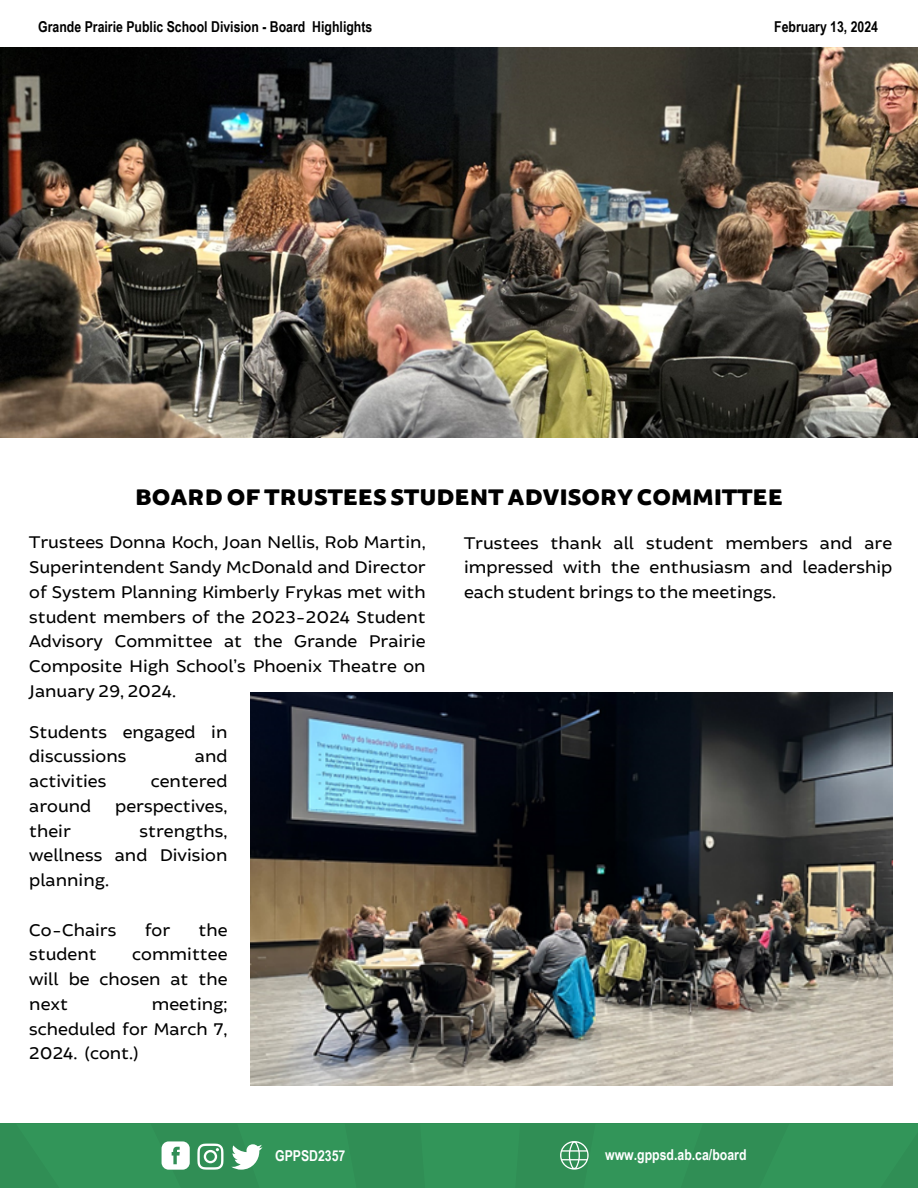
<style>
.page{position:relative;width:918px;height:1188px;background:#fff}
.page>*{position:absolute;margin:0;border:0;box-sizing:border-box;transform-origin:0 0}
.t1{font:900 24px "Brocha W00";color:#000}
.t2{font:18px/24.8px "Brocha W00";color:#000;text-align:justify}
.t3{font:700 15px "Arial Narrow";color:#000}
.t4{font:700 15px "Arial Narrow";color:#fff}
</style>
<div class="page">
<div style="left:16px;top:1124px;width:902px;height:64px;background:#329559"></div>
<img style="left:0;top:48px;width:918px;height:389px">
<img style="left:251px;top:693px;width:641px;height:393px">
<h2 class="t3" style="left:38px;top:18px;width:336px">Grande Prairie Public School Division - Board Highlights</h2>
<h2 class="t3" style="left:774px;top:18px;width:105px">February 13, 2024</h2>
<p class="t1" style="left:135px;top:482px;width:649px">BOARD OF TRUSTEES STUDENT ADVISORY COMMITTEE</p>
<h2 class="t2" style="left:29px;top:530px;width:398px">Trustees Donna Koch, Joan Nellis, Rob Martin, Superintendent Sandy McDonald and Director of System Planning Kimberly Frykas met with student members of the 2023-2024 Student Advisory Committee at the Grande Prairie Composite High School’s Phoenix Theatre on January 29, 2024.</h2>
<h2 class="t2" style="left:464px;top:530px;width:430px">Trustees thank all student members and are impressed with the enthusiasm and leadership each student brings to the meetings.</h2>
<p class="t2" style="left:29px;top:719px;width:200px">Students engaged in discussions</p>
<p class="t2" style="left:195px;top:744px;width:34px">and</p>
<p class="t2" style="left:29px;top:769px;width:79px">activities</p>
<p class="t2" style="left:151px;top:769px;width:78px">centered</p>
<p class="t2" style="left:29px;top:794px;width:63px">around</p>
<p class="t2" style="left:115px;top:794px;width:114px">perspectives,</p>
<p class="t2" style="left:29px;top:818px;width:43px">their</p>
<p class="t2" style="left:29px;top:818px;width:200px;text-indent:110px">strengths, wellness and Division planning.</p>
<p class="t2" style="left:29px;top:917px;width:89px">Co-Chairs</p>
<p class="t2" style="left:145px;top:917px;width:27px">for</p>
<p class="t2" style="left:198px;top:917px;width:31px">the</p>
<p class="t2" style="left:29px;top:942px;width:69px">student</p>
<p class="t2" style="left:29px;top:942px;width:200px;text-indent:103px">committee will be chosen at the next</p>
<p class="t2" style="left:29px;top:992px;width:200px;text-indent:123px">meeting; scheduled for March 7, 2024. (cont.)</p>
<p class="t4" style="left:275px;top:1147px;width:72px">GPPSD2357</p>
<p class="t4" style="left:605px;top:1146px;width:143px">www.gppsd.ab.ca/board</p>
</div>
